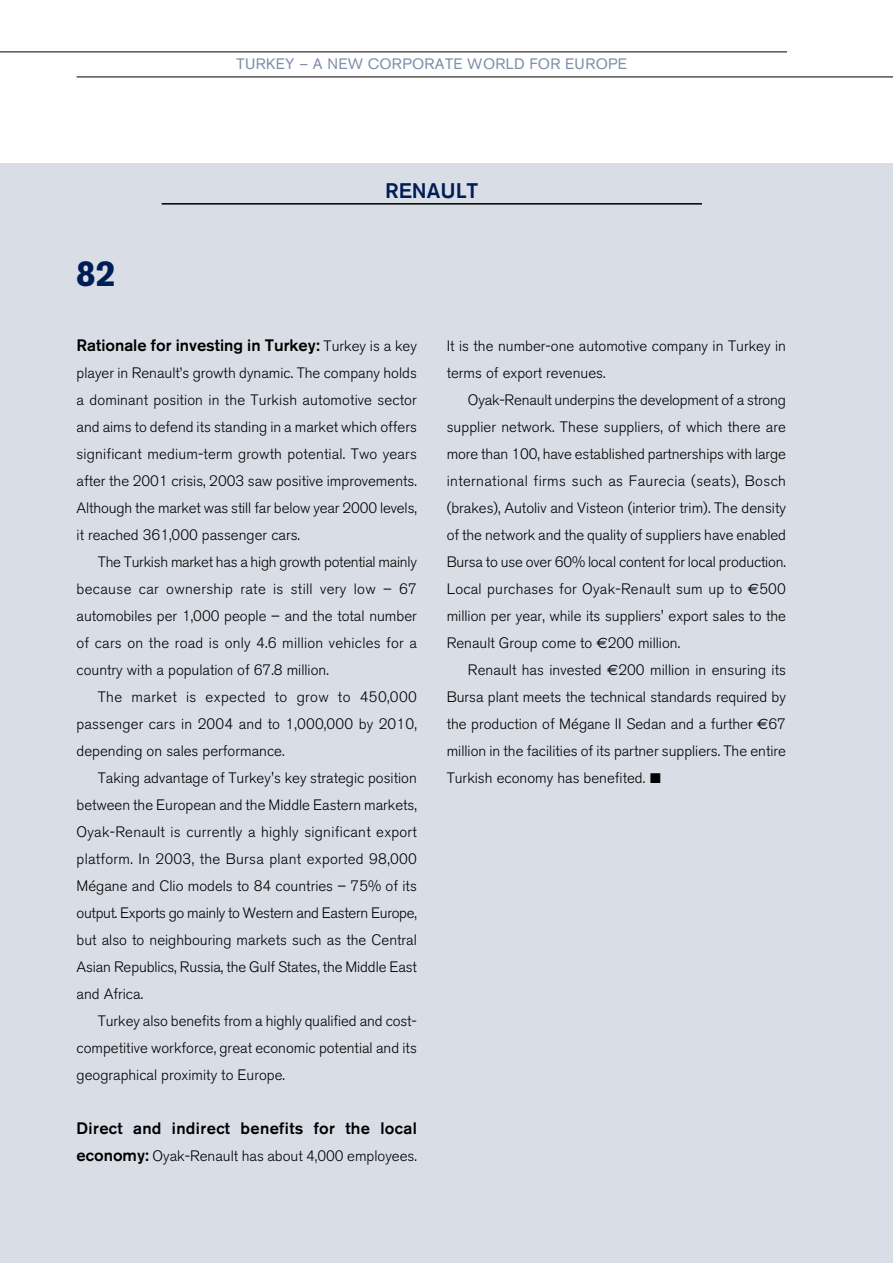
<style>
.page{position:relative;width:893px;height:1263px;background:#fff}
.page>*{position:absolute;margin:0;border:0;box-sizing:border-box;transform-origin:0 0}
.t1{font:700 36px "AG3";color:#001e56}
.t2{font:21px "AG2 med";color:#001e56}
.t3{font:16.5px "AG2 med";color:#000}
.t4{font:16.5px "AG2 med";letter-spacing:.02em;color:#000}
.t5{font:300 15px/27px "AG4";color:#000;text-align:justify}
.t6{font:15px "AG1 reg";letter-spacing:.025em;color:#808eaa}
.s1{font-family:"AG4";font-weight:300;font-size:15px}
.s2{font-family:"AG2 med";font-weight:400;font-size:16.5px}
.s3{font-family:"Euro Sans";font-weight:400}
</style>
<div class="page">
<div style="left:0;top:164px;width:892px;height:1099px;background:#d9dde6"></div>
<hr style="left:77px;top:77px;width:815px;height:1px;background:#000">
<hr style="left:0;top:52px;width:787px;height:1px;background:#000">
<hr style="left:162px;top:203px;width:540px;height:2px;background:#000">
<p class="t6" style="left:236px;top:58px;width:392px">TURKEY – A NEW CORPORATE WORLD FOR EUROPE</p>
<h1 class="t1" style="left:76px;top:260px;width:42px">82</h1>
<h2 class="t2" style="left:385px;top:183px;width:95px">RENAULT</h2>
<p class="t3" style="left:77px;top:339px;width:342px">Rationale for investing in Turkey: <span class="s1">Turkey is a key</span></p>
<p class="t5" style="left:77px;top:361px;width:342px">player in Renault’s growth dynamic. The company holds a dominant position in the Turkish automotive sector and aims to defend its standing in a market which offers significant medium-term growth potential. Two years after the 2001 crisis, 2003 saw positive improvements.<br>Although the market was still far below year 2000 levels, it reached 361,000 passenger cars.</p>
<p class="t5" style="left:77px;top:550px;width:342px;text-indent:21px">The Turkish market has a high growth potential mainly because car ownership rate is still very low – 67 automobiles per 1,000 people – and the total number of cars on the road is only 4.6 million vehicles for a country with a population of 67.8 million.</p>
<p class="t5" style="left:77px;top:685px;width:342px;text-indent:21px">The market is expected to grow to 450,000 passenger cars in 2004 and to 1,000,000 by 2010, depending on sales performance.</p>
<p class="t5" style="left:77px;top:766px;width:342px;text-indent:21px">Taking advantage of Turkey's key strategic position between the European and the Middle Eastern markets, Oyak-Renault is currently a highly significant export platform. In 2003, the Bursa plant exported 98,000<br>Mégane and Clio models to 84 countries – 75% of its output. Exports go mainly to Western and Eastern Europe, but also to neighbouring markets such as the Central Asian Republics, Russia, the Gulf States, the Middle East and Africa.</p>
<p class="t5" style="left:77px;top:1009px;width:342px;text-indent:21px">Turkey also benefits from a highly qualified and cost&shy;competitive workforce, great economic potential and its geographical proximity to Europe.</p>
<p class="t4" style="left:77px;top:1122px;width:342px">Direct and indirect benefits for the local</p>
<p class="t5" style="left:77px;top:1144px;width:342px"><span class="s2">economy:</span> Oyak-Renault has about 4,000 employees.</p>
<p class="t5" style="left:446px;top:334px;width:341px">It is the number-one automotive company in Turkey in terms of export revenues.</p>
<p class="t5" style="left:446px;top:388px;width:341px;text-indent:21px">Oyak-Renault underpins the development of a strong supplier network. These suppliers, of which there are more than 100, have established partnerships with large international firms such as Faurecia (seats), Bosch (brakes), Autoliv and Visteon (interior trim). The density of the network and the quality of suppliers have enabled Bursa to use over 60% local content for local production.<br>Local purchases for Oyak-Renault sum up to <span class="s3">€</span>500 million per year, while its suppliers' export sales to the Renault Group come to <span class="s3">€</span>200 million.</p>
<p class="t5" style="left:446px;top:658px;width:341px;text-indent:21px">Renault has invested <span class="s3">€</span>200 million in ensuring its Bursa plant meets the technical standards required by the production of Mégane II Sedan and a further <span class="s3">€</span>67 million in the facilities of its partner suppliers. The entire Turkish economy has benefited.</p>
</div>
